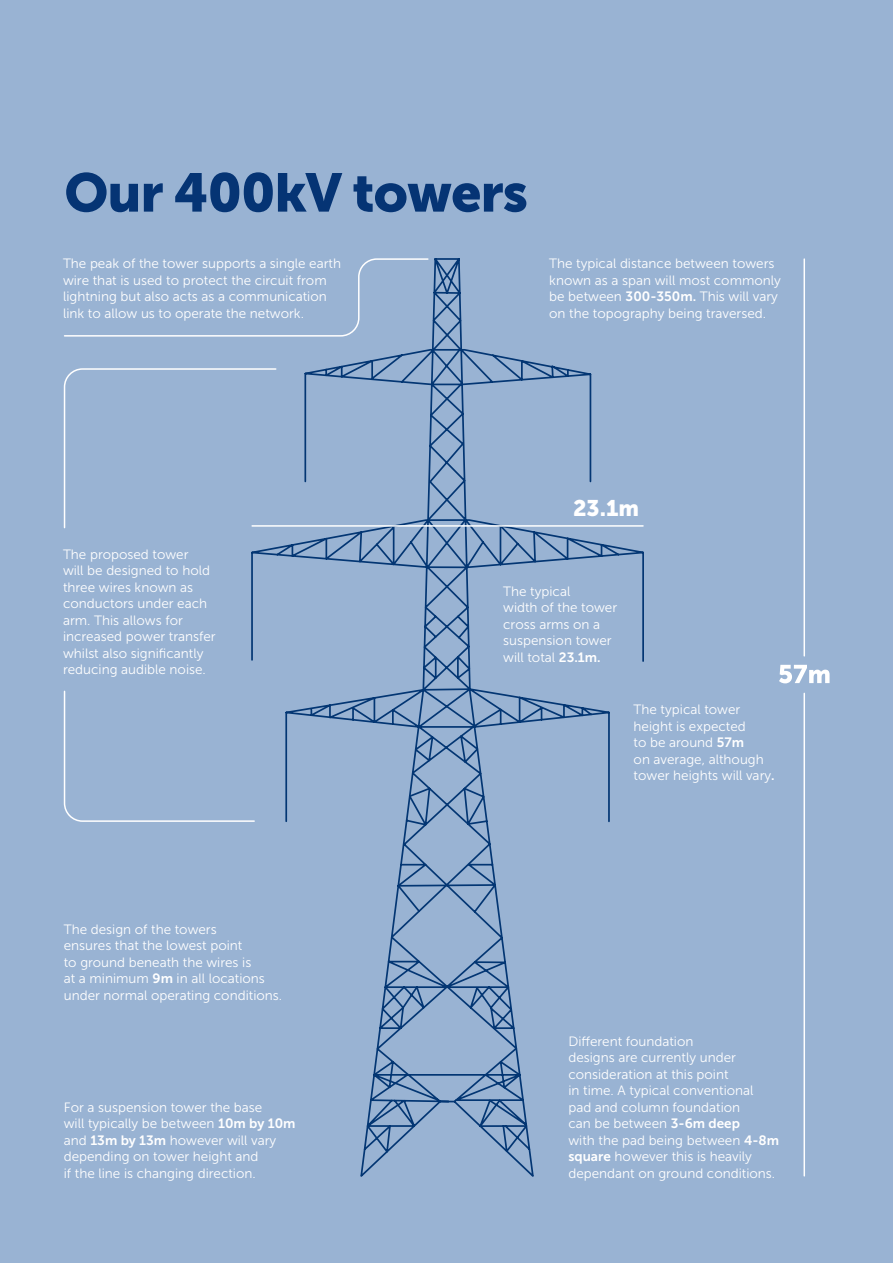
<style>
.page{position:relative;width:893px;height:1263px;background:#99b3d3}
.page>*{position:absolute;margin:0;border:0;box-sizing:border-box;transform-origin:0 0}
.t1{font:54px "Museo Sans 900";letter-spacing:-.02em;color:#053474}
.t2{font:22.5px "Museo Sans 900";color:#fff}
.t3{font:13.5px/16.5px "Museo Sans 300";color:#fff}
.s1{font-family:"Museo Sans 700"}
</style>
<div class="page">
<svg style="left:251px;top:258px;width:393px;height:919px"></svg>
<hr style="left:803px;top:693px;width:2px;height:483px;background:#fff">
<hr style="left:803px;top:259px;width:2px;height:397px;background:#fff">
<svg style="left:779px;top:665px;width:50px;height:18px"></svg>
<hr style="left:252px;top:525px;width:391px;height:2px;background:#fff">
<svg style="left:64px;top:258px;width:365px;height:79px"></svg>
<svg style="left:63px;top:367px;width:214px;height:162px"></svg>
<svg style="left:63px;top:690px;width:193px;height:133px"></svg>
<h1 class="t1" style="left:64px;top:162px;width:465px">Our 400kV towers</h1>
<p class="t3" style="left:63px;top:256px;width:280px">The peak of the tower supports a single earth wire that is used to protect the circuit from lightning but also acts as a communication link to allow us to operate the network.</p>
<p class="t3" style="left:549px;top:255px;width:233px">The typical distance between towers known as a span will most commonly be between <span class="s1">300-350m.</span> This will vary on the topography being traversed.</p>
<h2 class="t2" style="left:573px;top:496px;width:68px">23.1m</h2>
<p class="t3" style="left:63px;top:546px;width:154px">The proposed tower<br>will be designed to hold three wires known as conductors under each arm. This allows for increased power transfer whilst also significantly reducing audible noise.</p>
<p class="t3" style="left:64px;top:921px;width:220px">The design of the towers<br>ensures that the lowest point<br>to ground beneath the wires is<br>at a minimum <span class="s1">9m</span> in all locations under normal operating conditions.</p>
<p class="t3" style="left:64px;top:1099px;width:233px">For a suspension tower the base<br>will typically be between <span class="s1">10m by 10m </span>and <span class="s1">13m by 13m</span> however will vary depending on tower height and<br>if the line is changing direction.</p>
<p class="t3" style="left:503px;top:583px;width:115px">The typical<br>width of the tower cross arms on a suspension tower will total <span class="s1">23.1m.</span></p>
<p class="t3" style="left:634px;top:701px;width:143px">The typical tower height is expected<br>to be around <span class="s1">57m<br></span>on average, although tower heights will vary<span class="s1">.</span></p>
<p class="t3" style="left:568px;top:1033px;width:212px">Different foundation<br>designs are currently under consideration at this point<br>in time. A typical conventional pad and column foundation<br>can be between <span class="s1">3-6m deep<br></span>with the pad being between <span class="s1">4-8m square</span> however this is heavily dependant on ground conditions.</p>
</div>
